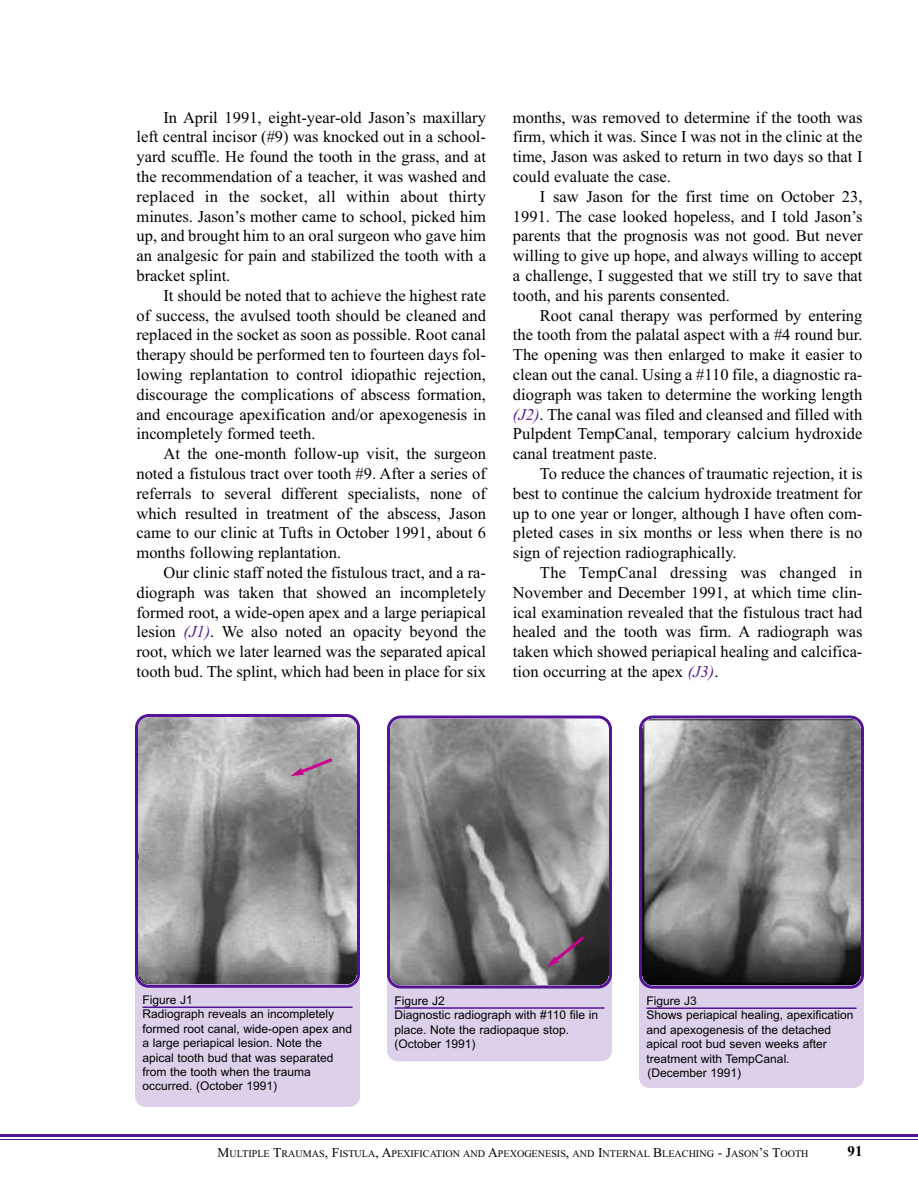
<style>
.page{position:relative;width:918px;height:1188px;background:#fff}
.page>*{position:absolute;margin:0;border:0;box-sizing:border-box;transform-origin:0 0}
.t1{font:16.5px/19.8px "Times New Roman";color:#000;text-align:justify}
.t2{font:700 15px "Times New Roman";color:#000}
.t3{font:12px/14.4px "Arial";color:#000}
.t4{font:10.2px "Times New Roman";color:#000}
.s1{font-style:italic;color:#541595}
.s2{font-size:13.5px}
</style>
<div class="page">
<hr style="left:0;top:1134px;width:918px;height:3px;background:#541595">
<hr style="left:0;top:1139px;width:918px;height:1px;background:#541595">
<div style="left:135px;top:964px;width:225px;height:143px;background:#ddd0ea;border-radius:11px"></div>
<hr style="left:143px;top:1007px;width:209px;height:1px;background:#541595">
<div style="left:387px;top:945px;width:225px;height:116px;background:#ddd0ea;border-radius:11px"></div>
<hr style="left:395px;top:1007px;width:209px;height:2px;background:#541595">
<svg style="left:135px;top:714px;width:225px;height:274px;background:#958f9a"></svg>
<svg style="left:387px;top:716px;width:225px;height:273px;background:#837e88"></svg>
<div style="left:639px;top:965px;width:225px;height:123px;background:#ddd0ea;border-radius:11px"></div>
<hr style="left:646px;top:1007px;width:210px;height:2px;background:#541595">
<svg style="left:639px;top:716px;width:225px;height:273px;background:#7f7a84"></svg>
<svg style="left:290px;top:756px;width:45px;height:20px"></svg>
<svg style="left:547px;top:933px;width:41px;height:34px"></svg>
<p class="t1" style="left:136px;top:107px;width:351px;text-indent:27px">In April 1991, eight-year-old Jason’s maxillary left central incisor (#9) was knocked out in a school&shy;yard scuffle. He found the tooth in the grass, and at the recommendation of a teacher, it was washed and replaced in the socket, all within about thirty minutes. Jason’s mother came to school, picked him up, and brought him to an oral surgeon who gave him an analgesic for pain and stabilized the tooth with a bracket splint.</p>
<p class="t1" style="left:136px;top:285px;width:351px;text-indent:27px">It should be noted that to achieve the highest rate of success, the avulsed tooth should be cleaned and replaced in the socket as soon as possible. Root canal therapy should be performed ten to fourteen days fol&shy;lowing replantation to control idiopathic rejection, discourage the complications of abscess formation, and encourage apexification and/or apexogenesis in incompletely formed teeth.</p>
<p class="t1" style="left:136px;top:444px;width:351px;text-indent:27px">At the one-month follow-up visit, the surgeon noted a fistulous tract over tooth #9. After a series of referrals to several different specialists, none of which resulted in treatment of the abscess, Jason came to our clinic at Tufts in October 1991, about 6 months following replantation.</p>
<p class="t1" style="left:136px;top:562px;width:351px;text-indent:27px">Our clinic staff noted the fistulous tract, and a ra&shy;diograph was taken that showed an incompletely formed root, a wide-open apex and a large periapical lesion <span class="s1">(J1)</span>. We also noted an opacity beyond the root, which we later learned was the separated apical tooth bud. The splint, which had been in place for six</p>
<p class="t1" style="left:513px;top:107px;width:351px">months, was removed to determine if the tooth was firm, which it was. Since I was not in the clinic at the time, Jason was asked to return in two days so that I could evaluate the case.</p>
<p class="t1" style="left:513px;top:186px;width:351px;text-indent:27px">I saw Jason for the first time on October 23, 1991. The case looked hopeless, and I told Jason’s parents that the prognosis was not good. But never willing to give up hope, and always willing to accept a challenge, I suggested that we still try to save that tooth, and his parents consented.</p>
<p class="t1" style="left:513px;top:305px;width:351px;text-indent:27px">Root canal therapy was performed by entering the tooth from the palatal aspect with a #4 round bur.<br>The opening was then enlarged to make it easier to clean out the canal. Using a #110 file, a diagnostic ra&shy;diograph was taken to determine the working length <span class="s1">(J2)</span>. The canal was filed and cleansed and filled with Pulpdent TempCanal, temporary calcium hydroxide canal treatment paste.</p>
<p class="t1" style="left:513px;top:463px;width:351px;text-indent:27px">To reduce the chances of traumatic rejection, it is best to continue the calcium hydroxide treatment for up to one year or longer, although I have often com&shy;pleted cases in six months or less when there is no sign of rejection radiographically.</p>
<p class="t1" style="left:513px;top:562px;width:351px;text-indent:27px">The TempCanal dressing was changed in November and December 1991, at which time clin&shy;ical examination revealed that the fistulous tract had healed and the tooth was firm. A radiograph was taken which showed periapical healing and calcifica&shy;tion occurring at the apex <span class="s1">(J3)</span>.</p>
<p class="t3" style="left:143px;top:993px;width:211px">Figure J1<br>Radiograph reveals an incompletely formed root canal, wide-open apex and a large periapical lesion. Note the apical tooth bud that was separated from the tooth when the trauma occurred. (October 1991)</p>
<p class="t3" style="left:395px;top:993px;width:205px">Figure J2<br>Diagnostic radiograph with #110 file in place. Note the radiopaque stop. (October 1991)</p>
<p class="t3" style="left:646px;top:994px;width:209px">Figure J3<br>Shows periapical healing, apexification and apexogenesis of the detached apical root bud seven weeks after treatment with TempCanal.<br>(December 1991)</p>
<p class="t4" style="left:218px;top:1147px;width:592px"><span class="s2">M</span>ULTIPLE <span class="s2">T</span>RAUMAS<span class="s2">, F</span>ISTULA<span class="s2">, A</span>PEXIFICATION AND <span class="s2">A</span>PEXOGENESIS<span class="s2">,</span> AND <span class="s2">I</span>NTERNAL <span class="s2">B</span>LEACHING <span class="s2">- J</span>ASON<span class="s2">’</span>S <span class="s2">T</span>OOTH</p>
<p class="t2" style="left:848px;top:1142px;width:16px">91</p>
</div>
